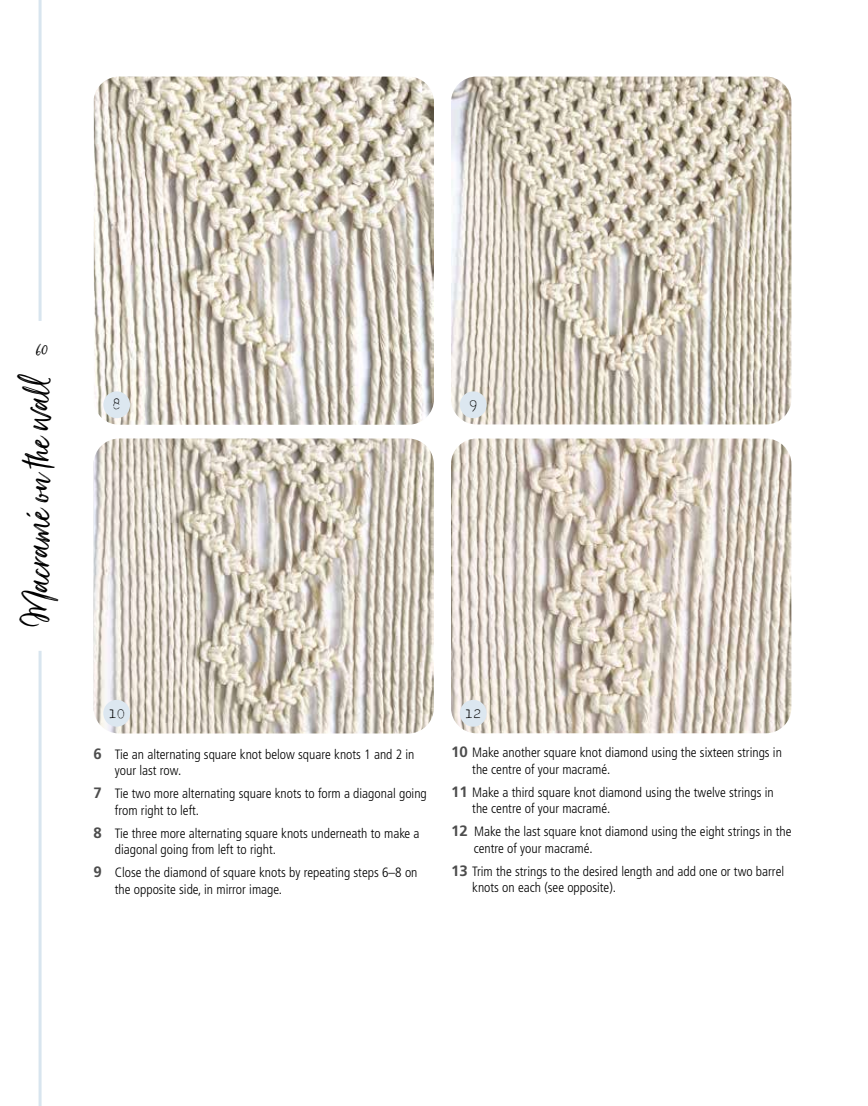
<style>
.page{position:relative;width:868px;height:1106px;background:#fff}
.page>*{position:absolute;margin:0;border:0;box-sizing:border-box;transform-origin:0 0}
.t1{font:47.25px "Just Lovely";color:#000}
.t2{font:22.5px "Just Lovely";color:#000}
.t3{font:13.8px "V Typewriter Royal";color:#000}
.t4{font:300 condensed 13.5px/16.5px "Frutiger";color:#000}
.s1{font-weight:700;font-stretch:normal;font-size:15px;color:#4d4d4d}
</style>
<div class="page">
<img style="left:94px;top:77px;width:340px;height:348px">
<img style="left:451px;top:77px;width:340px;height:347px">
<img style="left:94px;top:438px;width:340px;height:295px">
<img style="left:451px;top:438px;width:340px;height:295px">
<hr style="left:39px;top:0;width:3px;height:321px;background:#d8e5ef">
<hr style="left:39px;top:651px;width:3px;height:455px;background:#d8e5ef">
<div style="left:103px;top:391px;width:27px;height:27px;background:#dce7f0;border-radius:50%"></div>
<div style="left:460px;top:391px;width:26px;height:27px;background:#dce7f0;border-radius:50%"></div>
<div style="left:103px;top:700px;width:27px;height:26px;background:#dce7f0;border-radius:50%"></div>
<div style="left:460px;top:700px;width:26px;height:26px;background:#dce7f0;border-radius:50%"></div>
<h2 class="t2" style="left:36px;top:336px;width:13px">60</h2>
<h1 class="t1" style="left:9px;top:626px;width:253px;rotate:-90deg">Macramé on the wall</h1>
<p class="t3" style="left:112px;top:397px;width:10px">8</p>
<p class="t3" style="left:469px;top:397px;width:10px">9</p>
<p class="t3" style="left:108px;top:705px;width:18px">10</p>
<p class="t3" style="left:465px;top:705px;width:18px">12</p>
<p class="t4" style="left:472px;top:744px;width:311px;text-indent:-21px"><span class="s1">10</span> Make another square knot diamond using the sixteen strings in the centre of your macramé.</p>
<p class="t4" style="left:472px;top:784px;width:303px;text-indent:-21px"><span class="s1">11</span> Make a third square knot diamond using the twelve strings in the centre of your macramé.</p>
<p class="t4" style="left:473px;top:823px;width:319px;text-indent:-23px"><span class="s1">12</span> Make the last square knot diamond using the eight strings in the centre of your macramé.</p>
<p class="t4" style="left:472px;top:862px;width:313px;text-indent:-21px"><span class="s1">13</span> Trim the strings to the desired length and add one or two barrel knots on each (see opposite).</p>
<p class="t4" style="left:115px;top:746px;width:301px;text-indent:-21px"><span class="s1">6</span> Tie an alternating square knot below square knots 1 and 2 in your last row.</p>
<p class="t4" style="left:115px;top:785px;width:313px;text-indent:-21px"><span class="s1">7</span> Tie two more alternating square knots to form a diagonal going from right to left.</p>
<p class="t4" style="left:115px;top:825px;width:306px;text-indent:-21px"><span class="s1">8</span> Tie three more alternating square knots underneath to make a diagonal going from left to right.</p>
<p class="t4" style="left:115px;top:864px;width:304px;text-indent:-21px"><span class="s1">9</span> Close the diamond of square knots by repeating steps 6–8 on the opposite side, in mirror image.</p>
</div>
